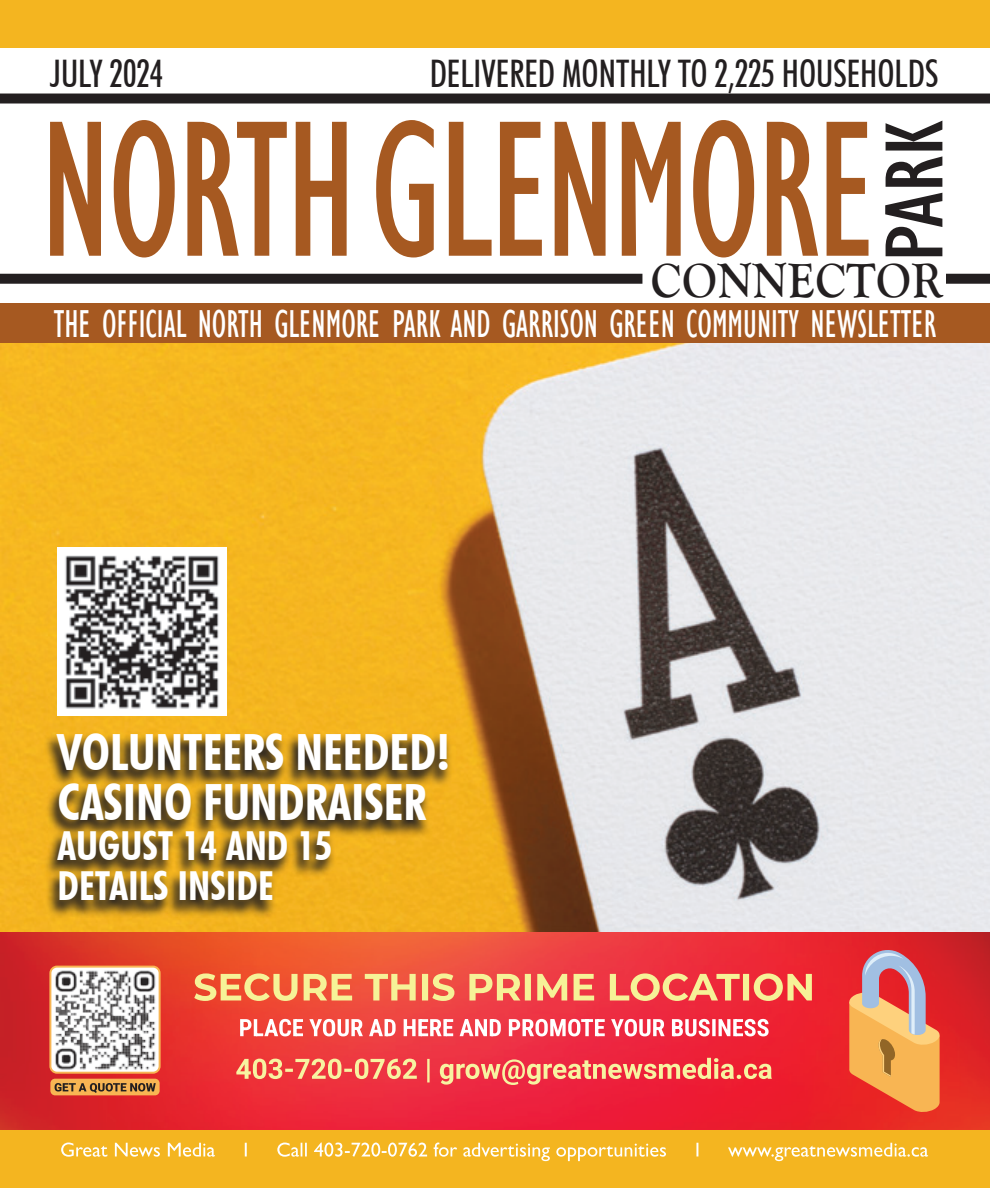
<style>
.page{position:relative;width:990px;height:1188px;background:#fff}
.page>*{position:absolute;margin:0;border:0;box-sizing:border-box;transform-origin:0 0}
.t1{font:condensed 200.4px "Gill Sans";letter-spacing:-.02em;color:#a65921;scale:.85 1}
.t2{font:condensed 85px "Gill Sans";color:#231f20;scale:1.19 1}
.t3{font:700 condensed 50px "Futura BT";color:#fff}
.t4{font:700 50px "Goudy Old Style T";letter-spacing:.02em;color:#231f20;scale:.9 1}
.t5{font:condensed 40px "Gill Sans";color:#fff;scale:.85 1}
.t6{font:700 condensed 40px "Futura BT";color:#fff}
.t7{font:500 condensed 38px "Futura BT";color:#231f20;scale:.92 1}
</style>
<div class="page">
<img style="left:0;top:343px;width:990px;height:787px">
<div style="left:0;top:0;width:990px;height:72px;background:#f4b520"></div>
<div style="left:0;top:1130px;width:990px;height:58px;background:#f4b520"></div>
<svg style="left:61px;top:1143px;width:867px;height:18px"></svg>
<div style="left:0;top:48px;width:990px;height:255px;background:#fff"></div>
<div style="left:0;top:94px;width:990px;height:10px;background:#231f20"></div>
<div style="left:0;top:274px;width:642px;height:10px;background:#231f20"></div>
<div style="left:0;top:303px;width:990px;height:40px;background:#a65921"></div>
<div style="left:946px;top:274px;width:44px;height:10px;background:#231f20"></div>
<svg style="left:43px;top:732px;width:410px;height:186px;background:#a47b1e"></svg>
<svg style="left:848px;top:944px;width:93px;height:169px;background:#e2835d"></svg>
<div style="left:50px;top:967px;width:110px;height:106px;background:#fff;border-radius:7px"></div>
<div style="left:49px;top:966px;width:112px;height:108px;border:2px solid #f8b553;border-radius:7px"></div>
<img style="left:54px;top:968px;width:102px;height:102px">
<div style="left:50px;top:1079px;width:110px;height:16px;background:#f8b553;border-radius:5px"></div>
<svg style="left:55px;top:1083px;width:101px;height:10px"></svg>
<svg style="left:194px;top:973px;width:618px;height:28px;background:#f18c63"></svg>
<svg style="left:236px;top:1058px;width:536px;height:27px;background:#f0675b"></svg>
<svg style="left:240px;top:1019px;width:529px;height:17px"></svg>
<img style="left:58px;top:548px;width:168px;height:168px">
<p class="t7" style="left:50px;top:50px;width:124px">JULY 2024</p>
<p class="t7" style="left:430px;top:50px;width:555px">DELIVERED MONTHLY TO 2,225 HOUSEHOLDS</p>
<p class="t1" style="left:40px;top:72px;width:988px">NORTH GLENMORE</p>
<p class="t2" style="left:864px;top:263px;width:121px;rotate:-90deg">PARK</p>
<p class="t4" style="left:651px;top:253px;width:326px">CONNECTOR</p>
<p class="t5" style="left:54px;top:300px;width:1040px">THE OFFICIAL NORTH GLENMORE PARK AND GARRISON GREEN COMMUNITY NEWSLETTER</p>
<p class="t3" style="left:58px;top:722px;width:394px">VOLUNTEERS NEEDED!</p>
<p class="t3" style="left:58px;top:772px;width:370px">CASINO FUNDRAISER</p>
<p class="t6" style="left:58px;top:821px;width:276px">AUGUST 14 AND 15</p>
<p class="t6" style="left:58px;top:861px;width:218px">DETAILS INSIDE</p>
</div>
